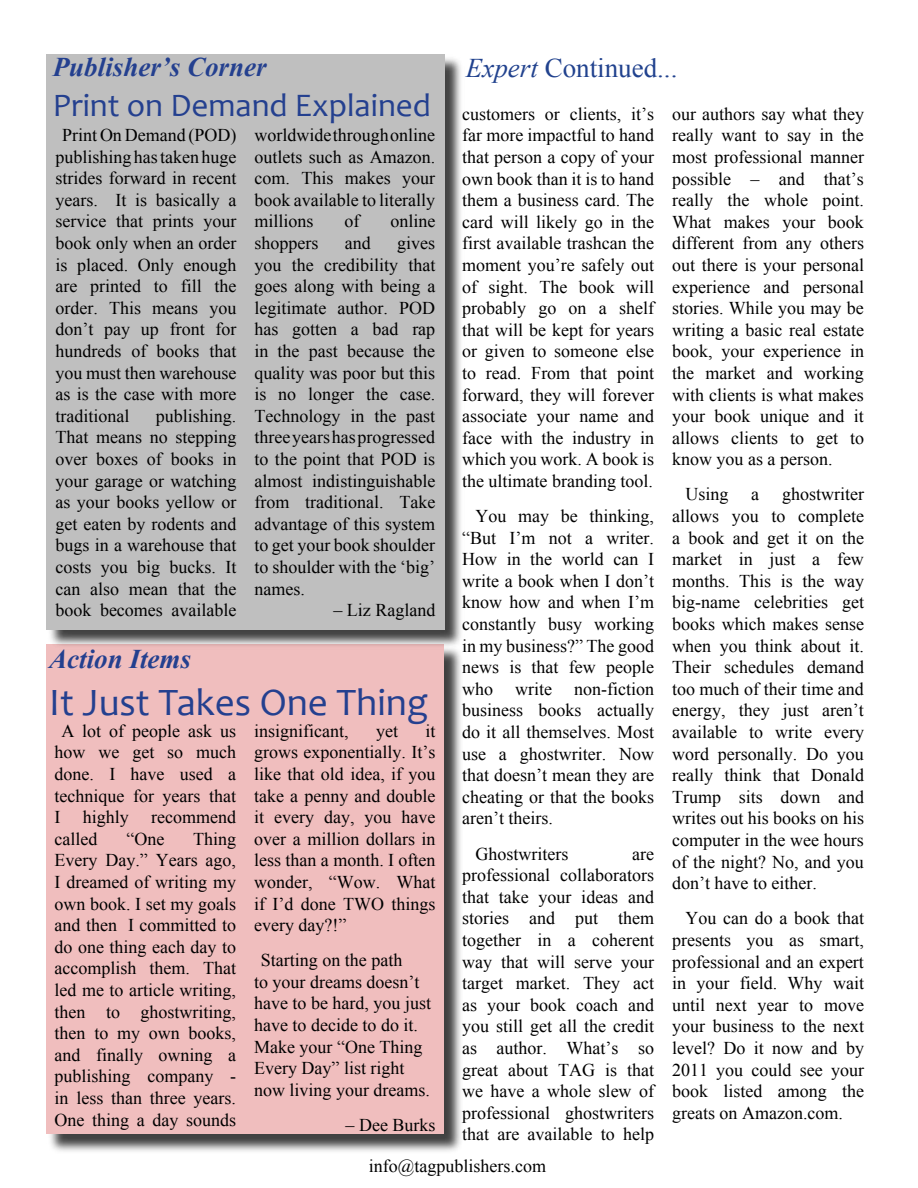
<style>
.page{position:relative;width:918px;height:1188px;background:#fff}
.page>*{position:absolute;margin:0;border:0;box-sizing:border-box;transform-origin:0 0}
.t1{font:39px "Candara";color:#24408f}
.t2{font:33px "Candara";color:#24408f}
.t3{font:italic 700 27px "Times New Roman";color:#24408f}
.t4{font:27px "Times New Roman";color:#21428e}
.t5{font:18px/21.6px "Times New Roman";color:#000;text-align:justify}
.s1{font-style:italic}
</style>
<div class="page">
<div style="left:47px;top:645px;width:416px;height:509px;background:#000;opacity:.75"></div>
<div style="left:46px;top:644px;width:398px;height:490px;background:#f0bebe"></div>
<div style="left:47px;top:55px;width:418px;height:595px;background:#000;opacity:.75"></div>
<div style="left:46px;top:54px;width:398px;height:575px;background:#bfbfbf"></div>
<h3 class="t3" style="left:53px;top:48px;width:215px">Publisher’s Corner</h3>
<h2 class="t2" style="left:53px;top:85px;width:380px">Print on Demand Explained</h2>
<p class="t5" style="left:56px;top:124px;width:182px;text-indent:7px">Print On Demand (POD) publishing has taken huge strides forward in recent years. It is basically a service that prints your book only when an order is placed. Only enough are printed to fill the order. This means you don’t pay up front for hundreds of books that you must then warehouse as is the case with more traditional</p>
<h3 class="t4" style="left:466px;top:50px;width:213px"><span class="s1">Expert</span> Continued...</h3>
<p class="t5" style="left:462px;top:103px;width:193px">customers or clients, it’s far more impactful to hand that person a copy of your own book than it is to hand them a business card. The card will likely go in the first available trashcan the moment you’re safely out of sight. The book will probably go on a shelf that will be kept for years or given to someone else to read. From that point forward, they will forever associate your name and face with the industry in which you work. A book is the ultimate branding tool.</p>
<p class="t5" style="left:462px;top:505px;width:193px;text-indent:14px">You may be thinking, “But I’m not a writer.<br>How in the world can I write a book when I don’t know how and when I’m constantly busy working in my business?” The good news is that few people who write non-fiction business books actually do it all themselves. Most use a ghostwriter. Now that doesn’t mean they are cheating or that the books aren’t theirs.</p>
<p class="t5" style="left:476px;top:842px;width:94px">Ghostwriters</p>
<p class="t5" style="left:672px;top:103px;width:193px">our authors say what they really want to say in the most professional manner possible – and that’s really the whole point.<br>What makes your book different from any others out there is your personal experience and personal stories. While you may be writing a basic real estate book, your experience in the market and working with clients is what makes your book unique and it allows clients to get to know you as a person.</p>
<p class="t5" style="left:686px;top:483px;width:45px">Using</p>
<p class="t5" style="left:751px;top:483px;width:9px">a</p>
<p class="t5" style="left:254px;top:124px;width:182px">worldwide through online outlets such as Amazon. com. This makes your book available to literally millions</p>
<p class="t5" style="left:344px;top:210px;width:16px">of</p>
<p class="t5" style="left:390px;top:210px;width:46px">online</p>
<p class="t5" style="left:254px;top:232px;width:182px;text-indent:143px">gives you the credibility that goes along with being a legitimate author. POD has gotten a bad rap in the past because the quality was poor but this is no longer the case.<br>Technology in the past three years has progressed to the point that POD is almost indistinguishable from traditional. Take advantage of this system to get your book shoulder to shoulder with the ‘big’ names.</p>
<p class="t5" style="left:333px;top:599px;width:103px">– Liz Ragland</p>
<p class="t5" style="left:254px;top:232px;width:65px">shoppers</p>
<p class="t5" style="left:345px;top:232px;width:27px">and</p>
<p class="t5" style="left:56px;top:405px;width:182px;text-indent:100px">publishing.<br>That means no stepping over boxes of books in your garage or watching as your books yellow or get eaten by rodents and bugs in a warehouse that costs you big bucks. It can also mean that the book becomes available</p>
<p class="t5" style="left:672px;top:483px;width:193px;text-indent:110px">ghostwriter allows you to complete a book and get it on the market in just a few months. This is the way big-name celebrities get books which makes sense when you think about it.<br>Their schedules demand too much of their time and energy, they just aren’t available to write every word personally. Do you really think that Donald Trump sits down and writes out his books on his computer in the wee hours of the night? No, and you don’t have to either.</p>
<p class="t5" style="left:672px;top:907px;width:193px;text-indent:14px">You can do a book that presents you as smart, professional and an expert in your field. Why wait until next year to move your business to the next level? Do it now and by 2011 you could see your book listed among the greats on Amazon.com.</p>
<h3 class="t3" style="left:49px;top:640px;width:143px">Action Items</h3>
<h1 class="t1" style="left:49px;top:679px;width:380px">It Just Takes One Thing</h1>
<p class="t5" style="left:55px;top:720px;width:183px;text-indent:7px">A lot of people ask us how we get so much done. I have used a technique for years that I highly recommend called</p>
<p class="t5" style="left:254px;top:720px;width:183px;text-indent:172px">it grows exponentially. It’s like that old idea, if you take a penny and double it every day, you have over a million dollars in less than a month. I often wonder, “Wow. What if I’d done TWO things every day?!”</p>
<p class="t5" style="left:254px;top:949px;width:178px;text-align:left;text-indent:7px">Starting on the path<br>to your dreams doesn’t have to be hard, you just have to decide to do it.<br>Make your “One Thing<br>Every Day” list right now living your dreams.</p>
<p class="t5" style="left:346px;top:1114px;width:91px">– Dee Burks</p>
<p class="t5" style="left:369px;top:1155px;width:179px">info@tagpublishers.com</p>
<p class="t5" style="left:254px;top:720px;width:96px">insignificant,</p>
<p class="t5" style="left:376px;top:720px;width:23px">yet</p>
<p class="t5" style="left:55px;top:828px;width:183px;text-indent:139px">Thing Every Day.” Years ago, I dreamed of writing my own book. I set my goals and then I committed to do one thing each day to accomplish them. That led me to article writing, then to ghostwriting, then to my own books, and finally owning a publishing company - in less than three years.<br>One thing a day sounds</p>
<p class="t5" style="left:126px;top:828px;width:39px">“One</p>
<p class="t5" style="left:462px;top:842px;width:193px;text-indent:170px">are professional collaborators that take your ideas and stories and put them together in a coherent way that will serve your target market. They act as your book coach and you still get all the credit as author. What’s so great about TAG is that we have a whole slew of professional ghostwriters that are available to help</p>
</div>
